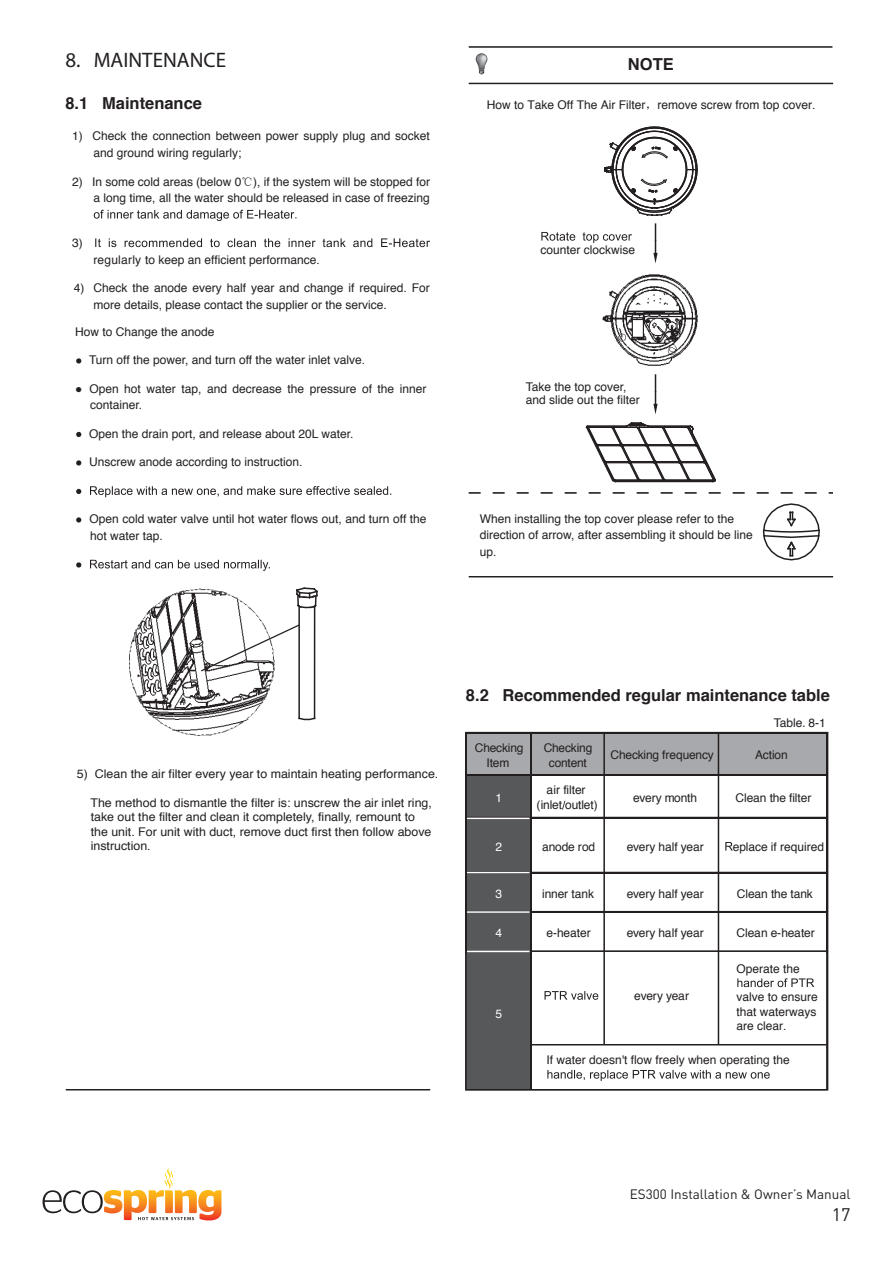
<style>
.page{position:relative;width:893px;height:1263px;background:#fff}
.page>*{position:absolute;margin:0;border:0;box-sizing:border-box;transform-origin:0 0}
.t1{font:700 condensed 21px "Swiss 721 BT";color:#231f20}
.t2{font:condensed 18px "Swiss 721 BT";color:#231f20}
.t3{font:700 16.5px "Helvetica";color:#231f20}
.t4{font:13.5px "DIN Pro";color:#231f20}
.t5{font:12px/16.5px "Helvetica";color:#231f20}
.t6{font:12px "Helvetica";letter-spacing:-.02em;color:#231f20}
.t7{font:12px "Helvetica";color:#fff}
.s1{font-family:"Sim Sun"}
.s2{font-family:"Arial"}
.s3{font-family:"DIN Pro";font-stretch:normal}
</style>
<div class="page">
<svg style="left:43px;top:1168px;width:178px;height:52px"></svg>
<div style="left:466px;top:774px;width:65px;height:316px;background:#57585a"></div>
<div style="left:466px;top:733px;width:362px;height:43px;background:#a8a9ad"></div>
<svg style="left:562px;top:801px;width:3px;height:9px"></svg>
<svg style="left:725px;top:842px;width:8px;height:8px"></svg>
<svg style="left:737px;top:978px;width:77px;height:9px"></svg>
<svg style="left:544px;top:991px;width:54px;height:9px"></svg>
<svg style="left:547px;top:1070px;width:223px;height:11px"></svg>
<hr style="left:718px;top:734px;width:1px;height:311px;background:#231f20">
<hr style="left:530px;top:734px;width:1px;height:356px;background:#231f20">
<hr style="left:467px;top:774px;width:361px;height:2px;background:#231f20">
<hr style="left:467px;top:817px;width:361px;height:1px;background:#231f20">
<hr style="left:467px;top:872px;width:361px;height:1px;background:#231f20">
<hr style="left:467px;top:911px;width:361px;height:1px;background:#231f20">
<hr style="left:467px;top:951px;width:361px;height:1px;background:#231f20">
<hr style="left:467px;top:818px;width:63px;height:1px;background:#fff">
<hr style="left:467px;top:872px;width:63px;height:1px;background:#fff">
<hr style="left:467px;top:911px;width:63px;height:2px;background:#fff">
<hr style="left:467px;top:951px;width:63px;height:1px;background:#fff">
<hr style="left:531px;top:1044px;width:296px;height:1px;background:#231f20">
<hr style="left:603px;top:734px;width:2px;height:311px;background:#231f20">
<svg style="left:94px;top:210px;width:202px;height:11px"></svg>
<svg style="left:95px;top:238px;width:335px;height:9px"></svg>
<hr style="left:298px;top:606px;width:2px;height:112px;background:#231f20">
<hr style="left:314px;top:606px;width:1px;height:112px;background:#231f20">
<svg style="left:296px;top:587px;width:22px;height:22px"></svg>
<svg style="left:298px;top:716px;width:18px;height:5px"></svg>
<img style="left:130px;top:588px;width:144px;height:147px">
<svg style="left:200px;top:623px;width:100px;height:49px"></svg>
<svg style="left:76px;top:358px;width:5px;height:5px"></svg>
<svg style="left:76px;top:432px;width:5px;height:5px"></svg>
<svg style="left:76px;top:460px;width:5px;height:5px"></svg>
<svg style="left:76px;top:489px;width:5px;height:5px"></svg>
<svg style="left:90px;top:486px;width:301px;height:11px"></svg>
<svg style="left:76px;top:517px;width:5px;height:5px"></svg>
<svg style="left:76px;top:562px;width:5px;height:5px"></svg>
<svg style="left:90px;top:560px;width:180px;height:11px"></svg>
<hr style="left:66px;top:1089px;width:364px;height:1px;background:#231f20">
<svg style="left:541px;top:232px;width:91px;height:11px"></svg>
<svg style="left:653px;top:375px;width:5px;height:39px"></svg>
<svg style="left:653px;top:224px;width:5px;height:39px"></svg>
<svg style="left:604px;top:126px;width:94px;height:90px"></svg>
<svg style="left:585px;top:422px;width:131px;height:60px"></svg>
<svg style="left:469px;top:492px;width:364px;height:2px"></svg>
<img style="left:603px;top:274px;width:95px;height:92px">
<svg style="left:762px;top:503px;width:58px;height:58px"></svg>
<hr style="left:469px;top:576px;width:364px;height:1px;background:#231f20">
<hr style="left:469px;top:46px;width:363px;height:2px;background:#231f20">
<hr style="left:469px;top:83px;width:364px;height:1px;background:#231f20">
<svg style="left:476px;top:53px;width:11px;height:22px"></svg>
<div style="left:465px;top:732px;width:363px;height:358px;border:2px solid #231f20"></div>
<h1 class="t1" style="left:65px;top:47px;width:162px">8. MAINTENANCE</h1>
<h3 class="t3" style="left:65px;top:90px;width:138px">8.1 Maintenance</h3>
<p class="t5" style="left:93px;top:128px;width:338px;text-indent:-21px">1) Check the connection between power supply plug and socket and ground wiring regularly;</p>
<p class="t5" style="left:72px;top:173px;width:359px;text-align:right">2) In some cold areas (below 0<span class="s1">℃</span>), if the system will be stopped for a long time, all the water should be released in case of freezing</p>
<p class="t5" style="left:72px;top:235px;width:12px">3)</p>
<p class="t5" style="left:93px;top:251px;width:228px">regularly to keep an efficient performance.</p>
<p class="t5" style="left:93px;top:280px;width:338px;text-indent:-20px">4) Check the anode every half year and change if required. For more details, please contact the supplier or the service.</p>
<p class="t5" style="left:75px;top:324px;width:141px">How to Change the anode</p>
<p class="t5" style="left:89px;top:352px;width:277px">Turn off the power, and turn off the water inlet valve.</p>
<p class="t5" style="left:90px;top:381px;width:338px;text-indent:-15px"><span class="s2">●</span> Open hot water tap, and decrease the pressure of the inner container.</p>
<p class="t5" style="left:89px;top:426px;width:266px">Open the drain port, and release about 20L water.</p>
<p class="t5" style="left:89px;top:454px;width:215px">Unscrew anode according to instruction.</p>
<p class="t5" style="left:89px;top:511px;width:339px">Open cold water valve until hot water flows out, and turn off the hot water tap.</p>
<h3 class="t3" style="left:628px;top:51px;width:47px">NOTE</h3>
<p class="t5" style="left:487px;top:97px;width:330px">How to Take Off The Air Filter remove screw from top cover.</p>
<p class="t5" style="left:540px;top:242px;width:96px">counter clockwise</p>
<p class="t5" style="left:526px;top:380px;width:116px;line-height:13.5px">Take the top cover, and slide out the filter</p>
<p class="t5" style="left:480px;top:510px;width:274px">When installing the top cover please refer to the direction of arrow, after assembling it should be line up.</p>
<p class="t5" style="left:77px;top:766px;width:363px">5) Clean the air filter every year to maintain heating performance.</p>
<p class="t5" style="left:90px;top:796px;width:343px;line-height:14.4px">The method to dismantle the filter is: unscrew the air inlet ring, take out the filter and clean it completely, finally, remount to the unit. For unit with duct, remove duct first then follow above instruction.</p>
<h3 class="t3" style="left:466px;top:682px;width:366px">8.2 Recommended regular maintenance table</h3>
<p class="t5" style="left:475px;top:740px;width:50px;line-height:15.5px;text-align:center">Checking<br>Item</p>
<p class="t5" style="left:544px;top:740px;width:50px;line-height:15.5px;text-align:center">Checking content</p>
<p class="t5" style="left:610px;top:747px;width:105px">Checking frequency</p>
<p class="t5" style="left:755px;top:747px;width:34px">Action</p>
<p class="t7" style="left:496px;top:788px;width:8px">1</p>
<p class="t5" style="left:537px;top:782px;width:63px;line-height:15.5px;text-align:center">air filter (inlet outlet)</p>
<p class="t5" style="left:633px;top:790px;width:65px">every month</p>
<p class="t5" style="left:735px;top:790px;width:77px">Clean the filter</p>
<p class="t7" style="left:496px;top:837px;width:8px">2</p>
<p class="t6" style="left:542px;top:837px;width:54px">anode rod</p>
<p class="t5" style="left:627px;top:838px;width:79px">every half year</p>
<p class="t5" style="left:733px;top:838px;width:93px">eplace if required</p>
<p class="t7" style="left:496px;top:884px;width:8px">3</p>
<p class="t5" style="left:542px;top:885px;width:53px">inner tank</p>
<p class="t5" style="left:627px;top:885px;width:79px">every half year</p>
<p class="t5" style="left:737px;top:885px;width:78px">Clean the tank</p>
<p class="t7" style="left:495px;top:924px;width:8px">4</p>
<p class="t5" style="left:774px;top:715px;width:54px">Table<span class="s1">.</span>8-1</p>
<p class="t5" style="left:547px;top:925px;width:46px">e-heater</p>
<p class="t5" style="left:627px;top:925px;width:79px">every half year</p>
<p class="t5" style="left:737px;top:925px;width:80px">Clean e-heater</p>
<p class="t5" style="left:736px;top:960px;width:65px">Operate the</p>
<p class="t5" style="left:736px;top:990px;width:83px;line-height:14.4px;text-align:justify">valve to ensure that waterways are clear.</p>
<p class="t5" style="left:547px;top:1052px;width:245px">If water doesn't flow freely when operating the</p>
<p class="t5" style="left:634px;top:987px;width:56px">every year</p>
<p class="t7" style="left:495px;top:1005px;width:8px">5</p>
<p class="t4" style="left:630px;top:1185px;width:222px">ES300 Installation &amp; Owner’s Manual</p>
<h2 class="t2" style="left:814px;top:1206px;width:38px">16<span class="s3">17</span></h2>
</div>
